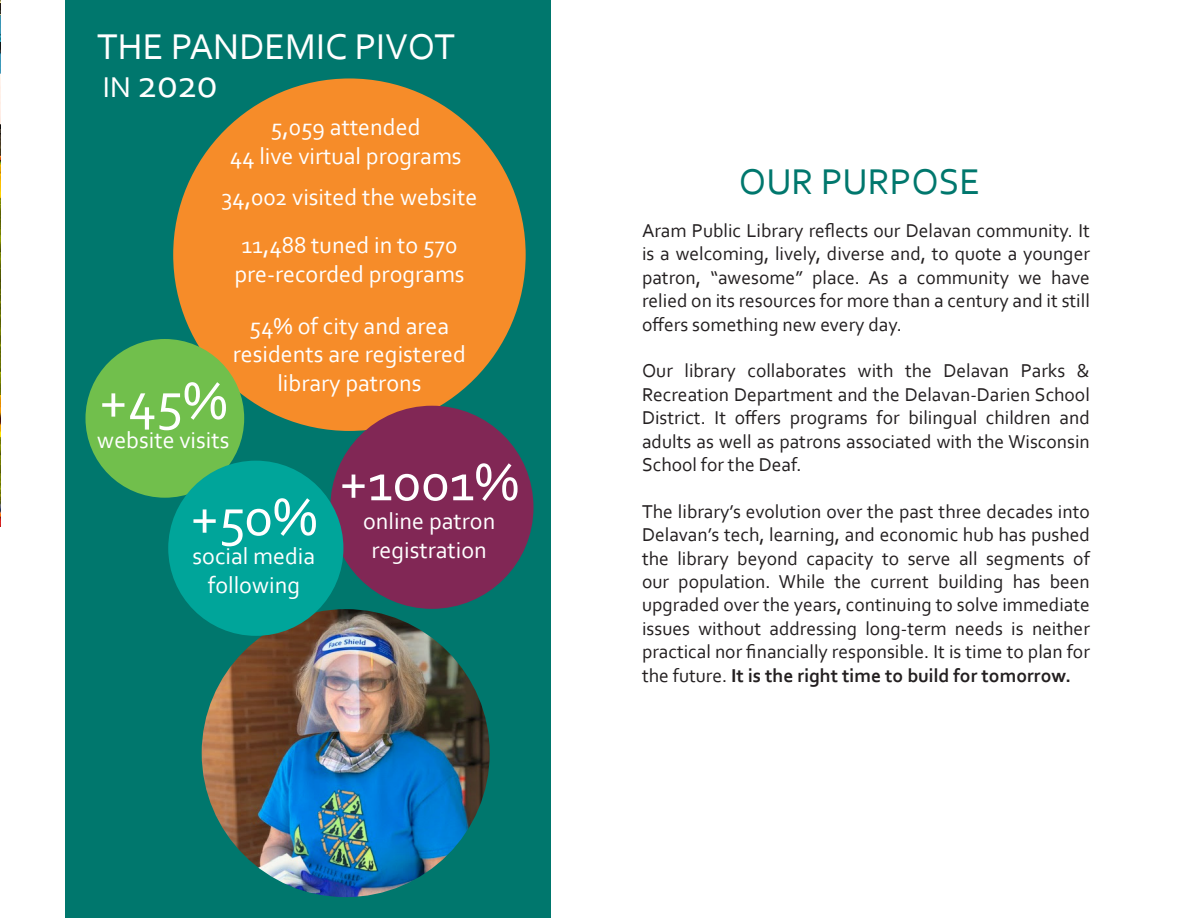
<style>
.page{position:relative;width:1188px;height:918px;background:#fff}
.page>*{position:absolute;margin:0;border:0;box-sizing:border-box;transform-origin:0 0}
.t1{font:55.5px "Corbel";color:#fff}
.t2{font:40.5px "Corbel";color:#fff}
.t3{font:37.5px "Corbel";color:#fff}
.t4{font:37.5px "Corbel";color:#00776d}
.t5{font:24px/28.8px "Corbel";color:#fff;text-align:center}
.t6{font:19.5px/23.4px "Corbel";color:#231f20;text-align:justify}
.s1{font-size:30px}
.s2{font-weight:700}
</style>
<div class="page">
<div style="left:65px;top:0;width:486px;height:918px;background:#00776d"></div>
<img style="left:202px;top:609px;width:288px;height:288px;border-radius:144px">
<div style="left:173px;top:78px;width:353px;height:353px;background:#f68c29;border-radius:50%"></div>
<div style="left:86px;top:339px;width:158px;height:159px;background:#71bf4c;border-radius:50%"></div>
<div style="left:330px;top:406px;width:203px;height:203px;background:#812755;border-radius:50%"></div>
<div style="left:168px;top:461px;width:175px;height:175px;background:#00a59a;border-radius:50%"></div>
<img style="left:0;top:0;width:1px;height:526px">
<p class="t3" style="left:97px;top:23px;width:360px">THE PANDEMIC PIVOT</p>
<p class="t2" style="left:103px;top:59px;width:116px"><span class="s1">IN</span> 2020</p>
<p class="t5" style="left:271px;top:112px;width:151px">5,059 attended</p>
<p class="t5" style="left:230px;top:141px;width:233px">44 live virtual programs</p>
<p class="t5" style="left:221px;top:183px;width:258px">34,002 visited the website</p>
<p class="t5" style="left:234px;top:230px;width:232px;text-align:left">11,488 tuned in to 570 pre-recorded programs</p>
<p class="t5" style="left:233px;top:311px;width:235px">54% of city and area residents are registered library patrons</p>
<p class="t1" style="left:99px;top:366px;width:130px">+45%</p>
<p class="t5" style="left:97px;top:425px;width:134px">website visits</p>
<p class="t1" style="left:190px;top:482px;width:129px">+50%</p>
<p class="t5" style="left:193px;top:541px;width:124px">social media following</p>
<p class="t1" style="left:339px;top:447px;width:181px">+1001%</p>
<p class="t5" style="left:363px;top:506px;width:134px">online patron</p>
<p class="t5" style="left:371px;top:535px;width:117px">registration</p>
<p class="t4" style="left:739px;top:158px;width:243px">OUR PURPOSE</p>
<p class="t6" style="left:642px;top:218px;width:449px">Aram Public Library reflects our Delavan community. It is a welcoming, lively, diverse and, to quote a younger patron, “awesome” place. As a community we have relied on its resources for more than a century and it still offers something new every day.</p>
<p class="t6" style="left:642px;top:359px;width:449px">Our library collaborates with the Delavan Parks &amp; Recreation Department and the Delavan-Darien School District. It offers programs for bilingual children and adults as well as patrons associated with the Wisconsin School for the Deaf.</p>
<p class="t6" style="left:642px;top:499px;width:449px">The library’s evolution over the past three decades into Delavan’s tech, learning, and economic hub has pushed the library beyond capacity to serve all segments of our population. While the current building has been upgraded over the years, continuing to solve immediate issues without addressing long-term needs is neither practical nor financially responsible. It is time to plan for the future. <span class="s2">It is the right time to build for tomorrow.</span></p>
</div>
